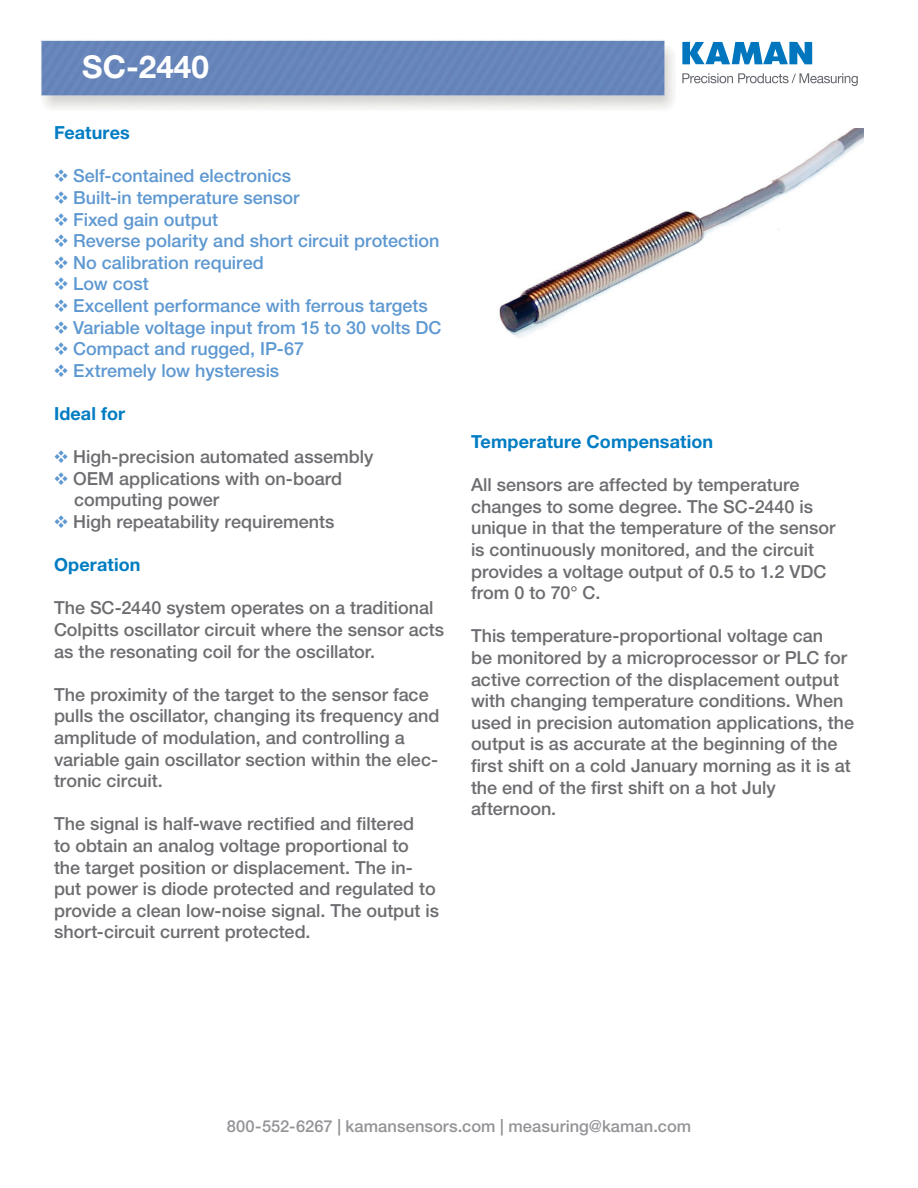
<style>
.page{position:relative;width:918px;height:1188px;background:#fff}
.page>*{position:absolute;margin:0;border:0;box-sizing:border-box;transform-origin:0 0}
.t1{font:700 31.5px "Helvetica Neue LT Pro";color:#fff}
.t2{font:500 18px/21.6px "Helvetica Neue LT Pro";color:#6d6d71}
.t3{font:500 18px/21.6px "Helvetica Neue LT Pro";color:#5e98d1}
.t4{font:700 18px "Helvetica Neue LT Pro";letter-spacing:.005em;color:#007cc2}
.t5{font:500 16.5px "Helvetica Neue LT Pro";letter-spacing:.005em;color:#939498}
.s1{font-family:"Monotype Sorts";font-weight:400}
.s2{font-family:"Monotype Sorts";font-weight:400;color:#5e98d1}
</style>
<div class="page">
<img style="left:41px;top:40px;width:632px;height:69px">
<svg style="left:682px;top:73px;width:176px;height:13px"></svg>
<svg style="left:682px;top:42px;width:130px;height:22px"></svg>
<img style="left:499px;top:128px;width:365px;height:210px">
<h1 class="t1" style="left:82px;top:47px;width:128px">SC-2440</h1>
<p class="t4" style="left:54px;top:121px;width:77px">Features</p>
<p class="t3" style="left:54px;top:165px;width:389px"><span class="s1">V</span> Self-contained electronics<br><span class="s1">V</span> Built-in temperature sensor<br><span class="s1">V</span> Fixed gain output<br><span class="s1">V</span> Reverse polarity and short circuit protection<br><span class="s1">V</span> No calibration required<br><span class="s1">V</span> Low cost<br><span class="s1">V</span> Excellent performance with ferrous targets<br><span class="s1">V</span> Variable voltage input from 15 to 30 volts DC<br><span class="s1">V</span> Compact and rugged, IP-67<br><span class="s1">V</span> Extremely low hysteresis</p>
<p class="t4" style="left:54px;top:402px;width:73px">Ideal for</p>
<p class="t2" style="left:54px;top:446px;width:321px"><span class="s2">V</span> High-precision automated assembly</p>
<p class="t2" style="left:54px;top:467px;width:290px"><span class="s2">V</span> OEM applications with on-board</p>
<p class="t2" style="left:74px;top:489px;width:147px">computing power</p>
<p class="t2" style="left:54px;top:511px;width:282px"><span class="s2">V</span> High repeatability requirements</p>
<p class="t4" style="left:54px;top:553px;width:88px">Operation</p>
<p class="t2" style="left:54px;top:597px;width:392px">The SC-2440 system operates on a traditional<br>Colpitts oscillator circuit where the sensor acts as the resonating coil for the oscillator.</p>
<p class="t2" style="left:54px;top:683px;width:387px">The proximity of the target to the sensor face pulls the oscillator, changing its frequency and amplitude of modulation, and controlling a variable gain oscillator section within the elec&shy;tronic circuit.</p>
<p class="t2" style="left:54px;top:813px;width:387px">The signal is half-wave rectified and filtered<br>to obtain an analog voltage proportional to the target position or displacement. The in&shy;put power is diode protected and regulated to provide a clean low-noise signal. The output is short-circuit current protected.</p>
<p class="t4" style="left:471px;top:430px;width:244px">Temperature Compensation</p>
<p class="t2" style="left:471px;top:474px;width:366px">All sensors are affected by temperature changes to some degree. The SC-2440 is unique in that the temperature of the sensor is continuously monitored, and the circuit provides a voltage output of 0.5 to 1.2 VDC from 0 to 70° C.</p>
<p class="t2" style="left:471px;top:625px;width:385px">This temperature-proportional voltage can<br>be monitored by a microprocessor or PLC for active correction of the displacement output with changing temperature conditions. When used in precision automation applications, the output is as accurate at the beginning of the first shift on a cold January morning as it is at the end of the first shift on a hot July afternoon.</p>
<p class="t5" style="left:227px;top:1116px;width:466px">800-552-6267 | kamansensors.com | measuring@kaman.com</p>
</div>
